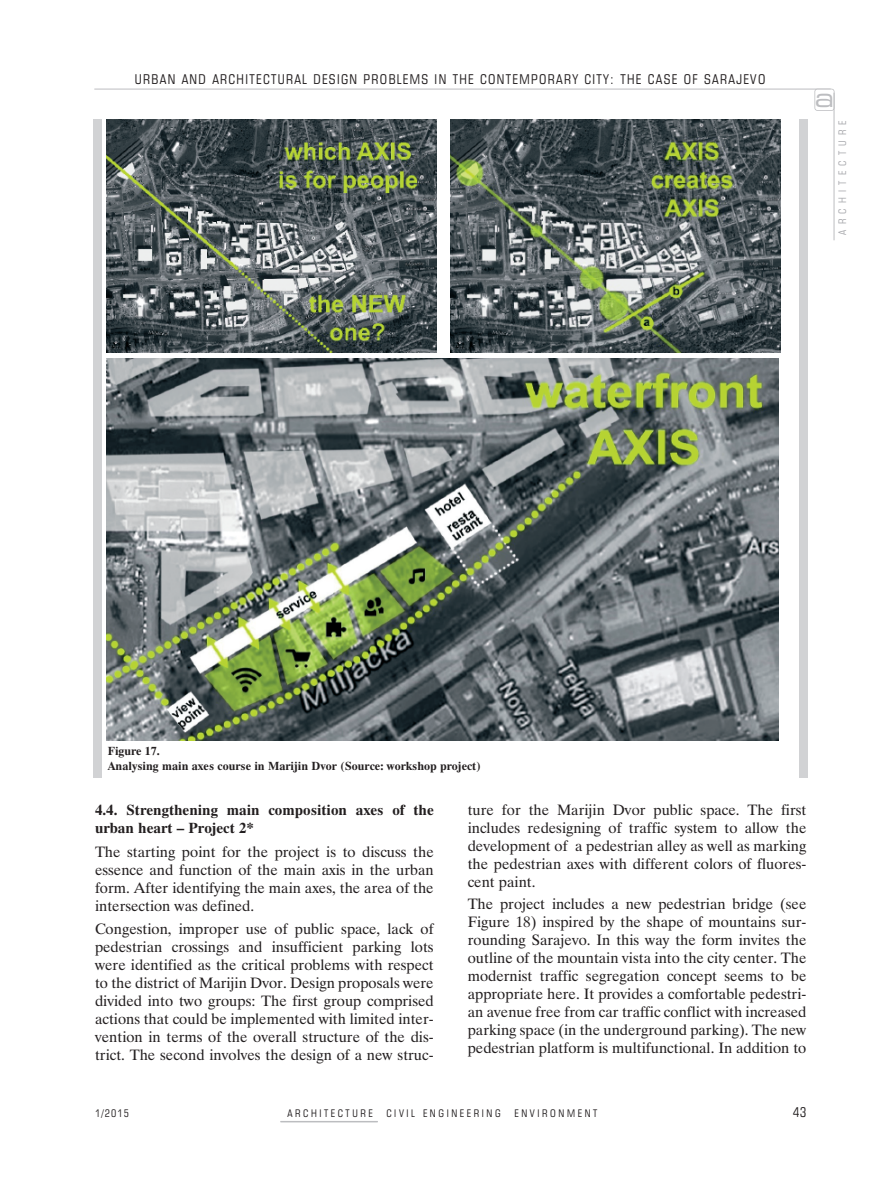
<style>
.page{position:relative;width:893px;height:1191px;background:#fff}
.page>*{position:absolute;margin:0;border:0;box-sizing:border-box;transform-origin:0 0}
.t1{font:25.5px "Square 721 Ex EU";color:#bcbdc0}
.t2{font:15px/18px "Dutch 801 EU";color:#231f20;text-align:justify}
.t3{font:700 15px/18px "Dutch 801 EU";color:#231f20}
.t4{font:13.5px "Square 721 Cn EU";letter-spacing:.1em;color:#231f20}
.t5{font:700 12px/14.4px "Dutch 801 EU";color:#231f20}
.t6{font:10.5px "Square 721 Cn EU";letter-spacing:.25em;color:#231f20}
.t7{font:10.5px "Square 721 Cn EU";letter-spacing:.5em;color:#a8a9ad}
</style>
<div class="page">
<hr style="left:94px;top:89px;width:737px;height:1px;background:#bcbdc0">
<div style="left:814px;top:89px;width:20px;height:22px;border:2px solid #bcbdc0;border-radius:3px"></div>
<hr style="left:834px;top:93px;width:1px;height:147px;background:#bcbdc0">
<hr style="left:280px;top:1121px;width:98px;height:1px;background:#bcbdc0">
<div style="left:94px;top:119px;width:8px;height:658px;background:#d1d2d4"></div>
<div style="left:799px;top:119px;width:9px;height:658px;background:#d1d2d4"></div>
<img style="left:106px;top:119px;width:330px;height:233px">
<img style="left:451px;top:119px;width:330px;height:233px">
<img style="left:106px;top:358px;width:672px;height:383px">
<p class="t4" style="left:135px;top:71px;width:632px">URBAN AND ARCHITECTURAL DESIGN PROBLEMS IN THE CONTEMPORARY CITY: THE CASE OF SARAJEVO</p>
<h1 class="t1" style="left:815px;top:82px;width:21px">a</h1>
<p class="t7" style="left:836px;top:235px;width:116px;rotate:-90deg">ARCHITECTURE</p>
<p class="t5" style="left:108px;top:744px;width:375px">Figure 17.<br>Analysing main axes course in Marijin Dvor (Source: workshop project)</p>
<p class="t3" style="left:95px;top:801px;width:340px">4.4. Strengthening main composition axes of the urban heart – Project 2*</p>
<p class="t2" style="left:95px;top:843px;width:340px">The starting point for the project is to discuss the essence and function of the main axis in the urban form. After identifying the main axes, the area of the intersection was defined.</p>
<p class="t2" style="left:95px;top:919px;width:340px">Congestion, improper use of public space, lack of pedestrian crossings and insufficient parking lots were identified as the critical problems with respect to the district of Marijin Dvor. Design proposals were divided into two groups: The first group comprised actions that could be implemented with limited inter&shy;vention in terms of the overall structure of the dis&shy;trict. The second involves the design of a new struc-</p>
<p class="t2" style="left:468px;top:801px;width:340px">ture for the Marijin Dvor public space. The first includes redesigning of traffic system to allow the development of a pedestrian alley as well as marking the pedestrian axes with different colors of fluores&shy;cent paint.</p>
<p class="t2" style="left:468px;top:895px;width:340px">The project includes a new pedestrian bridge (see Figure 18) inspired by the shape of mountains sur&shy;rounding Sarajevo. In this way the form invites the outline of the mountain vista into the city center. The modernist traffic segregation concept seems to be appropriate here. It provides a comfortable pedestri&shy;an avenue free from car traffic conflict with increased parking space (in the underground parking). The new pedestrian platform is multifunctional. In addition to</p>
<p class="t6" style="left:95px;top:1107px;width:36px">1/2015</p>
<p class="t6" style="left:287px;top:1107px;width:87px">ARCHITECTURE</p>
<p class="t6" style="left:386px;top:1107px;width:116px">CIVIL ENGINEERING</p>
<p class="t6" style="left:514px;top:1107px;width:85px">ENVIRONMENT</p>
<p class="t4" style="left:793px;top:1104px;width:15px">43</p>
</div>
